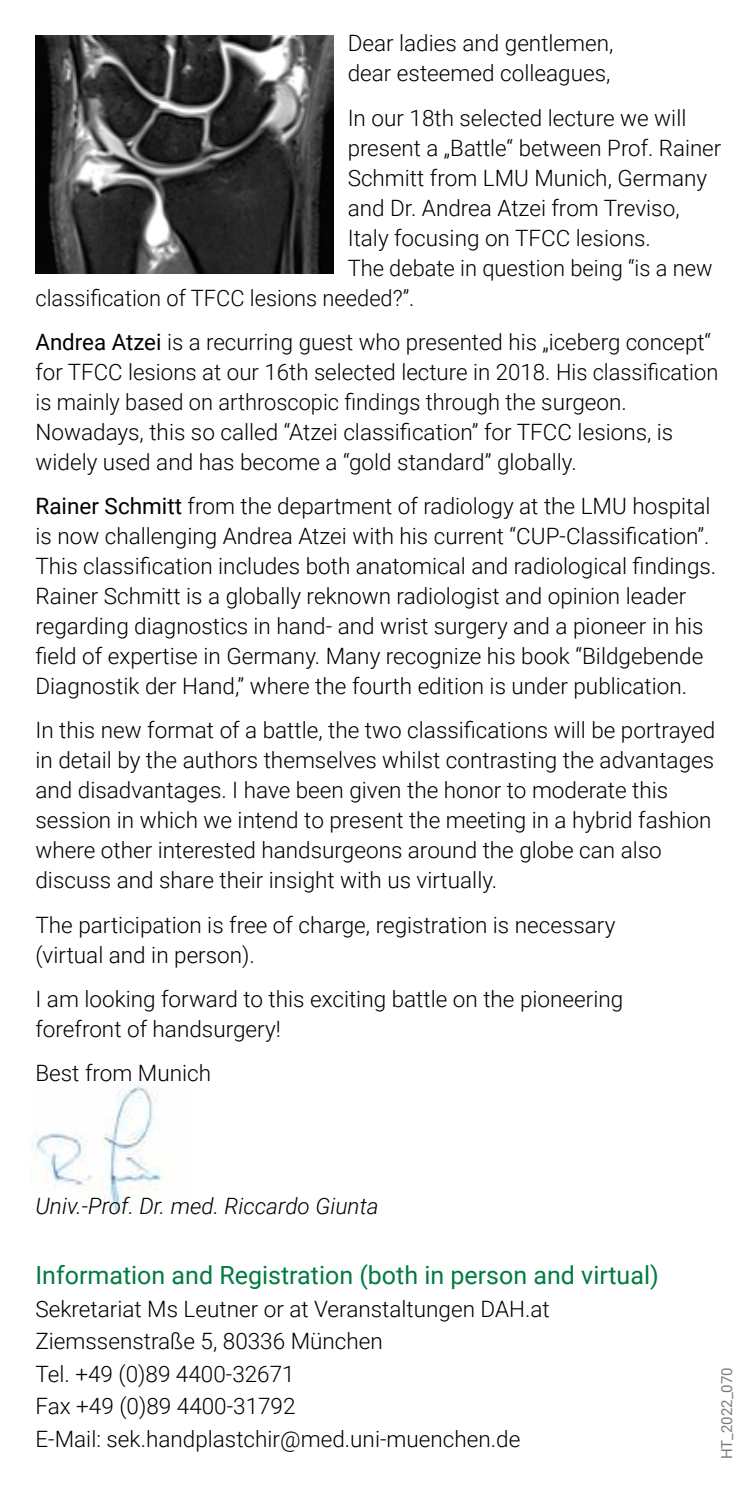
<style>
.page{position:relative;width:745px;height:1489px;background:#fff}
.page>*{position:absolute;margin:0;border:0;box-sizing:border-box;transform-origin:0 0}
.t1{font:25px "Roboto";color:#007b41}
.t2{font:300 22.5px/30px "Roboto";color:#000}
.t3{font:italic 300 22.5px "Roboto";color:#000}
.t4{font:15px "Roboto";color:#7c7b7b}
.s1{font-weight:400}
</style>
<div class="page">
<img style="left:30px;top:1085px;width:131px;height:126px">
<img style="left:35px;top:35px;width:298px;height:239px">
<p class="t2" style="left:347px;top:28px;width:267px">Dear ladies and gentlemen, dear esteemed colleagues,</p>
<p class="t2" style="left:347px;top:102px;width:340px">In our 18th selected lecture we will</p>
<p class="t2" style="left:347px;top:132px;width:375px">present a „Battle“ between Prof. Rainer</p>
<p class="t2" style="left:347px;top:162px;width:361px">Schmitt from LMU Munich, Germany</p>
<p class="t2" style="left:347px;top:192px;width:333px">and Dr. Andrea Atzei from Treviso,</p>
<p class="t2" style="left:347px;top:222px;width:304px">Italy focusing on TFCC lesions.</p>
<p class="t2" style="left:347px;top:252px;width:366px">The debate in question being “is a new</p>
<p class="t2" style="left:35px;top:282px;width:380px">classification of TFCC lesions needed?”.</p>
<p class="t2" style="left:35px;top:326px;width:684px"><span class="s1">Andrea Atzei</span> is a recurring guest who presented his „iceberg concept“ for TFCC lesions at our 16th selected lecture in 2018. His classification is mainly based on arthroscopic findings through the surgeon.<br>Nowadays, this so called “Atzei classification” for TFCC lesions, is widely used and has become a “gold standard” globally.</p>
<p class="t2" style="left:35px;top:490px;width:681px"><span class="s1">Rainer Schmitt</span> from the department of radiology at the LMU hospital is now challenging Andrea Atzei with his current “CUP-Classification”.<br>This classification includes both anatomical and radiological findings.<br>Rainer Schmitt is a globally reknown radiologist and opinion leader regarding diagnostics in hand- and wrist surgery and a pioneer in his field of expertise in Germany. Many recognize his book “Bildgebende Diagnostik der Hand,” where the fourth edition is under publication.</p>
<p class="t2" style="left:35px;top:714px;width:681px">In this new format of a battle, the two classifications will be portrayed in detail by the authors themselves whilst contrasting the advantages and disadvantages. I have been given the honor to moderate this session in which we intend to present the meeting in a hybrid fashion where other interested handsurgeons around the globe can also discuss and share their insight with us virtually.</p>
<p class="t2" style="left:35px;top:908px;width:581px">The participation is free of charge, registration is necessary (virtual and in person).</p>
<p class="t2" style="left:35px;top:983px;width:589px">I am looking forward to this exciting battle on the pioneering forefront of handsurgery!</p>
<p class="t2" style="left:35px;top:1057px;width:177px">Best from Munich</p>
<p class="t3" style="left:35px;top:1189px;width:344px">Univ.-Prof. Dr. med. Riccardo Giunta</p>
<p class="t1" style="left:35px;top:1257px;width:624px">Information and Registration (both in person and virtual)</p>
<p class="t2" style="left:35px;top:1291px;width:515px;line-height:32.5px">Sekretariat Ms Leutner or at Veranstaltungen DAH.at Ziemssenstraße 5, 80336 München<br>Tel. +49 (0)89 4400-32671<br>Fax +49 (0)89 4400-31792<br>E-Mail: sek.handplastchir@med.uni-muenchen.de</p>
<p class="t4" style="left:716px;top:1459px;width:93px;rotate:-90deg">HT_2022_070</p>
</div>
